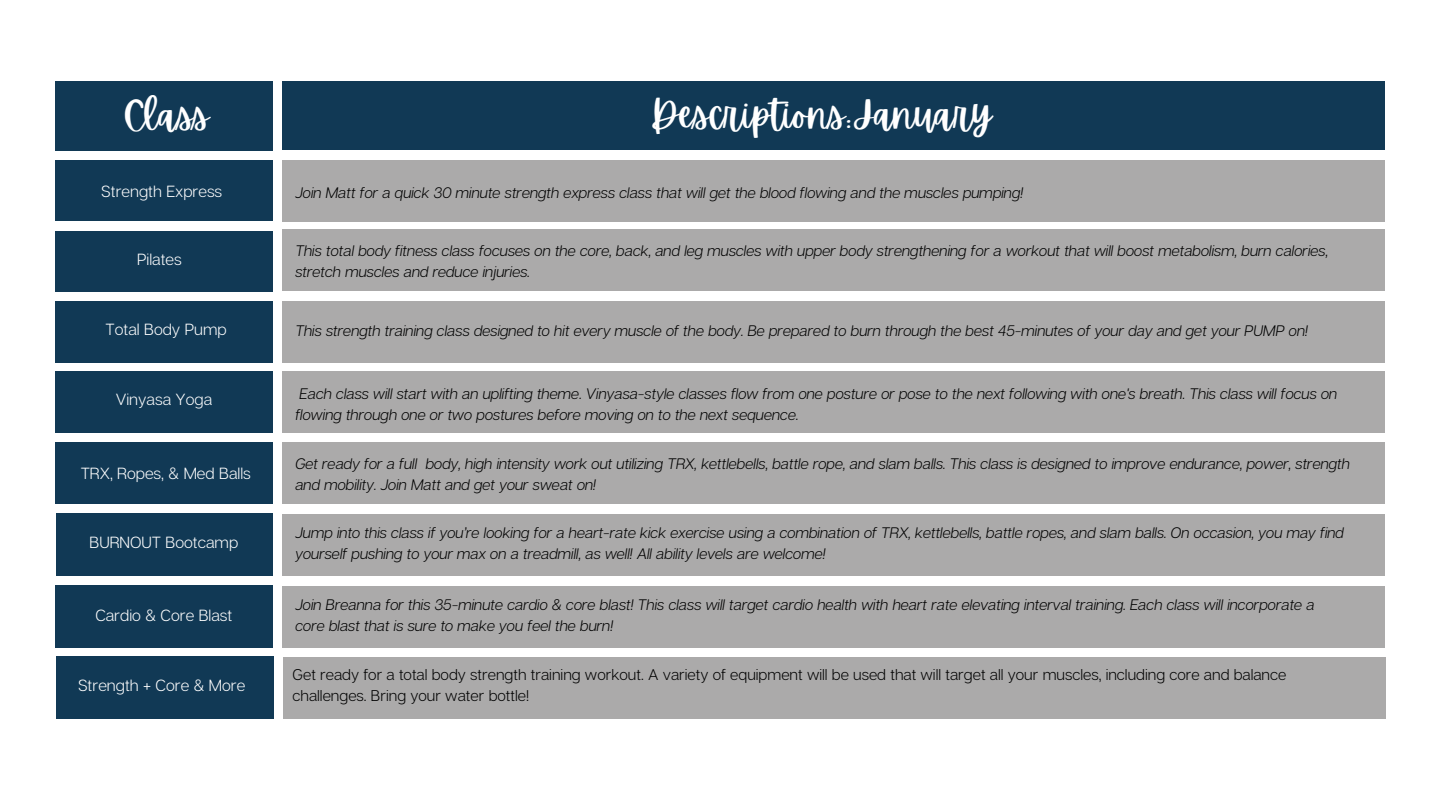
<style>
.page{position:relative;width:1440px;height:810px;background:#fff}
.page>*{position:absolute;margin:0;border:0;box-sizing:border-box;transform-origin:0 0}
.t1{font:38.7px "Apricots";color:#fff}
.t2{font:300 16.1px "Articulat CF";color:#fff}
.t3{font:300 15.5px/21px "Articulat CF";color:#000}
.t4{font:italic 300 15.2px/21.1px "Articulat CF";color:#000}
</style>
<div class="page">
<div style="left:283px;top:81px;width:1102px;height:69px;background:#113955"></div>
<div style="left:55px;top:81px;width:218px;height:69px;background:#113955"></div>
<div style="left:55px;top:371px;width:218px;height:62px;background:#113955"></div>
<div style="left:55px;top:160px;width:218px;height:61px;background:#113955"></div>
<div style="left:55px;top:442px;width:218px;height:62px;background:#113955"></div>
<div style="left:283px;top:371px;width:1102px;height:62px;background:#abaaaa"></div>
<div style="left:283px;top:160px;width:1102px;height:61px;background:#abaaaa"></div>
<div style="left:283px;top:442px;width:1102px;height:62px;background:#abaaaa"></div>
<div style="left:56px;top:514px;width:217px;height:62px;background:#113955"></div>
<div style="left:283px;top:514px;width:1102px;height:62px;background:#abaaaa"></div>
<div style="left:55px;top:586px;width:218px;height:62px;background:#113955"></div>
<div style="left:283px;top:586px;width:1102px;height:62px;background:#abaaaa"></div>
<div style="left:55px;top:231px;width:218px;height:60px;background:#113955"></div>
<div style="left:283px;top:230px;width:1102px;height:61px;background:#abaaaa"></div>
<div style="left:55px;top:301px;width:218px;height:62px;background:#113955"></div>
<div style="left:283px;top:301px;width:1102px;height:62px;background:#abaaaa"></div>
<div style="left:56px;top:656px;width:218px;height:63px;background:#113955"></div>
<div style="left:283px;top:657px;width:1102px;height:62px;background:#abaaaa"></div>
<h1 class="t1" style="left:123px;top:93px;width:87px">Class</h1>
<h1 class="t1" style="left:651px;top:92px;width:343px">Descriptions:January</h1>
<p class="t2" style="left:101px;top:181px;width:123px">Strength Express</p>
<p class="t4" style="left:295px;top:181px;width:730px">Join Matt for a quick 30 minute strength express class that will get the blood flowing and the muscles pumping!</p>
<p class="t2" style="left:137px;top:249px;width:46px">Pilates</p>
<p class="t4" style="left:295px;top:239px;width:1034px">This total body fitness class focuses on the core, back, and leg muscles with upper body strengthening for a workout that will boost metabolism, burn calories, stretch muscles and reduce injuries.</p>
<p class="t2" style="left:106px;top:319px;width:123px">Total Body Pump</p>
<p class="t4" style="left:295px;top:319px;width:1014px">This strength training class designed to hit every muscle of the body. Be prepared to burn through the best 45-minutes of your day and get your PUMP on!</p>
<p class="t2" style="left:116px;top:389px;width:98px">Vinyasa Yoga</p>
<p class="t2" style="left:81px;top:463px;width:172px">TRX, Ropes, &amp; Med Balls</p>
<p class="t4" style="left:295px;top:382px;width:1044px">Each class will start with an uplifting theme. Vinyasa-style classes flow from one posture or pose to the next following with one's breath. This class will focus on flowing through one or two postures before moving on to the next sequence.</p>
<p class="t4" style="left:295px;top:452px;width:1056px">Get ready for a full body, high intensity work out utilizing TRX, kettlebells, battle rope, and slam balls. This class is designed to improve endurance, power, strength and mobility. Join Matt and get your sweat on!</p>
<p class="t2" style="left:90px;top:532px;width:150px">BURNOUT Bootcamp</p>
<p class="t4" style="left:295px;top:522px;width:1050px">Jump into this class if you’re looking for a heart-rate kick exercise using a combination of TRX, kettlebells, battle ropes, and slam balls. On occasion, you may find yourself pushing to your max on a treadmill, as well! All ability levels are welcome!</p>
<p class="t2" style="left:95px;top:605px;width:138px">Cardio &amp; Core Blast</p>
<p class="t4" style="left:295px;top:594px;width:1021px">Join Breanna for this 35-minute cardio &amp; core blast! This class will target cardio health with heart rate elevating interval training. Each class will incorporate a core blast that is sure to make you feel the burn!</p>
<p class="t2" style="left:78px;top:676px;width:169px">Strength + Core &amp; More</p>
<p class="t3" style="left:293px;top:664px;width:995px">Get ready for a total body strength training workout. A variety of equipment will be used that will target all your muscles, including core and balance challenges. Bring your water bottle!</p>
</div>
